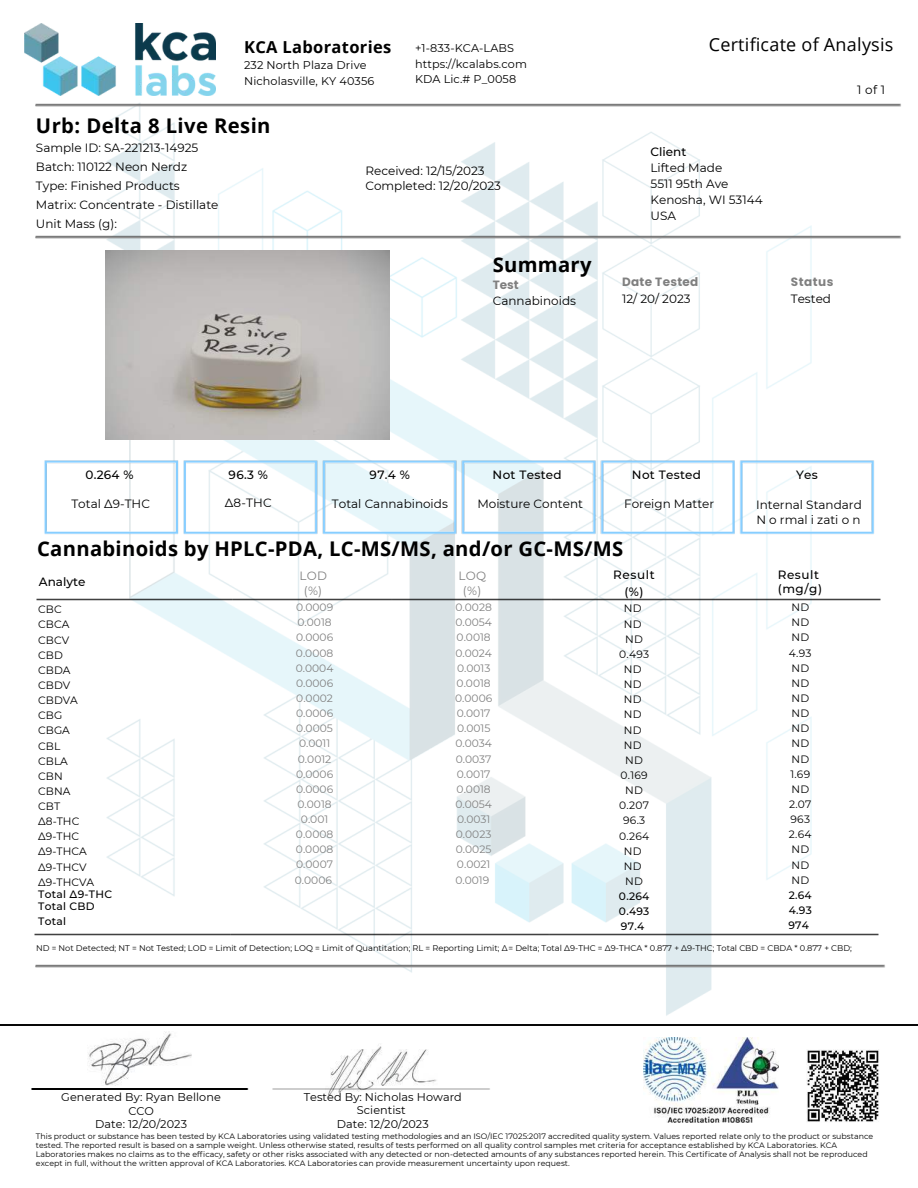
<style>
.page{position:relative;width:918px;height:1188px;background:#fff}
.page>*{position:absolute;margin:0;border:0;box-sizing:border-box;transform-origin:0 0}
.t1{font:700 20.25px "Open Sans";letter-spacing:.015em;color:#000}
.t2{font:18px "Open Sans";letter-spacing:.015em;color:#000}
.t3{font:700 16.5px "Open Sans";letter-spacing:.02em;color:#000}
.t4{font:12px/19px "Montserrat";color:#000}
.t5{font:500 12px/17px "Montserrat";letter-spacing:.025em;color:#000;text-align:center}
.t6{font:700 12px "Poppins";letter-spacing:.025em;color:#808080}
.t7{font:12px/14.7px "Montserrat";letter-spacing:.025em;color:#808080;text-align:center}
.t8{font:500 12px/14px "Montserrat";letter-spacing:.05em;color:#000}
.t9{font:500 12px "Montserrat";color:#000}
.t10{font:11.25px/13.5px "Montserrat";letter-spacing:.01em;color:#000;text-align:center}
.t11{font:10.65px/15.1px "Montserrat";color:#808080;text-align:center}
.t12{font:10.65px/15.1px "Montserrat";letter-spacing:.025em;color:#000;text-align:center}
.t13{font:10.65px/15.1px "Montserrat";color:#000}
.t14{font:500 10.65px/15.1px "Montserrat";letter-spacing:.025em;color:#000;text-align:justify}
.t15{font:8.25px "Montserrat";color:#000}
.t16{font:7.8px/9px "Montserrat";letter-spacing:.005em;color:#000}
</style>
<div class="page">
<img style="left:31px;top:1089px;width:218px;height:1px">
<img style="left:88px;top:1034px;width:104px;height:52px">
<img style="left:325px;top:1046px;width:113px;height:52px">
<img style="left:272px;top:1089px;width:218px;height:1px">
<img style="left:81px;top:95px;width:756px;height:939px">
<img style="left:0;top:1025px;width:918px;height:1px">
<img style="left:36px;top:591px;width:845px;height:16px">
<img style="left:44px;top:454px;width:830px;height:87px">
<img style="left:35px;top:958px;width:850px;height:17px">
<img style="left:106px;top:251px;width:283px;height:189px">
<img style="left:807px;top:1050px;width:72px;height:72px">
<img style="left:35px;top:97px;width:866px;height:16px">
<img style="left:35px;top:228px;width:866px;height:17px">
<img style="left:25px;top:23px;width:191px;height:72px">
<img style="left:644px;top:1037px;width:134px;height:86px">
<img style="left:34px;top:926px;width:845px;height:16px">
<h3 class="t3" style="left:244px;top:35px;width:149px">KCA Laboratories</h3>
<h2 class="t2" style="left:709px;top:33px;width:186px">Certificate of Analysis</h2>
<h3 class="t10" style="left:415px;top:40px;width:113px;line-height:15.8px;text-align:left">+1-833-KCA-LABS https://kcalabs.com<br>KDA Lic.# P_0058</h3>
<h3 class="t10" style="left:244px;top:57px;width:132px;line-height:15.8px;text-align:left">232 North Plaza Drive<br>Nicholasville, KY 40356</h3>
<h3 class="t4" style="left:857px;top:79px;width:29px">1 of 1</h3>
<h1 class="t1" style="left:36px;top:111px;width:236px">Urb: Delta 8 Live Resin</h1>
<h3 class="t4" style="left:36px;top:138px;width:184px">Sample ID: SA-221213-14925<br>Batch: 110122 Neon Nerdz<br>Type: Finished Products<br>Matrix: Concentrate - Distillate<br>Unit Mass (g):</h3>
<h3 class="t4" style="left:365px;top:163px;width:137px;line-height:14.7px">Received: 12/15/2023<br>Completed: 12/20/2023</h3>
<h1 class="t1" style="left:493px;top:250px;width:100px">Summary</h1>
<h3 class="t6" style="left:493px;top:278px;width:28px">Test</h3>
<h3 class="t4" style="left:493px;top:291px;width:85px">Cannabinoids</h3>
<h3 class="t5" style="left:651px;top:143px;width:37px">Client</h3>
<h3 class="t4" style="left:651px;top:160px;width:114px;line-height:16px">Lifted Made<br>5511 95th Ave<br>Kenosha, WI 53144<br>USA</h3>
<h3 class="t6" style="left:622px;top:275px;width:78px">Date Tested</h3>
<h3 class="t4" style="left:622px;top:289px;width:70px">12/ 20/ 2023</h3>
<h3 class="t6" style="left:791px;top:275px;width:44px">Status</h3>
<h3 class="t4" style="left:791px;top:289px;width:42px">Tested</h3>
<h3 class="t5" style="left:85px;top:466px;width:50px">0.264 %</h3>
<h3 class="t5" style="left:229px;top:466px;width:41px">96.3 %</h3>
<h3 class="t5" style="left:370px;top:466px;width:42px">97.4 %</h3>
<h3 class="t5" style="left:493px;top:466px;width:71px">Not Tested</h3>
<h3 class="t5" style="left:632px;top:466px;width:71px">Not Tested</h3>
<h3 class="t5" style="left:796px;top:466px;width:23px">Yes</h3>
<h3 class="t4" style="left:71px;top:494px;width:80px">Total Δ9-THC</h3>
<h3 class="t4" style="left:225px;top:493px;width:49px">Δ8-THC</h3>
<h3 class="t4" style="left:332px;top:494px;width:117px">Total Cannabinoids</h3>
<h3 class="t4" style="left:477px;top:494px;width:107px">Moisture Content</h3>
<h3 class="t4" style="left:624px;top:494px;width:92px">Foreign Matter</h3>
<h3 class="t4" style="left:756px;top:497px;width:107px;line-height:14.7px">Internal Standard<br>N o rmal i zati o n</h3>
<h1 class="t1" style="left:37px;top:534px;width:588px">Cannabinoids by HPLC-PDA, LC-MS/MS, and/or GC-MS/MS</h1>
<h3 class="t8" style="left:778px;top:567px;width:46px">Result (mg/g)</h3>
<h3 class="t5" style="left:613px;top:566px;width:43px">Result (%)</h3>
<h3 class="t12" style="left:619px;top:601px;width:31px">ND<br>ND<br>ND<br>0.493<br>ND<br>ND<br>ND<br>ND<br>ND<br>ND<br>ND<br>0.169<br>ND<br>0.207<br>96.3<br>0.264<br>ND<br>ND<br>ND</h3>
<h3 class="t14" style="left:619px;top:888px;width:32px">0.264<br>0.493<br>97.4</h3>
<h3 class="t7" style="left:300px;top:568px;width:29px">LOD (%)</h3>
<h3 class="t7" style="left:459px;top:568px;width:29px">LOQ (%)</h3>
<h3 class="t9" style="left:39px;top:573px;width:48px">Analyte</h3>
<h3 class="t11" style="left:295px;top:599px;width:40px">0.0009<br>0.0018<br>0.0006<br>0.0008<br>0.0004<br>0.0006<br>0.0002<br>0.0006<br>0.0005<br>0.0011<br>0.0012<br>0.0006<br>0.0006<br>0.0018<br>0.001<br>0.0008<br>0.0008<br>0.0007<br>0.0006</h3>
<h3 class="t11" style="left:455px;top:599px;width:39px;text-align:left">0.0028<br>0.0054<br>0.0018<br>0.0024<br>0.0013<br>0.0018<br>0.0006<br>0.0017<br>0.0015<br>0.0034<br>0.0037<br>0.0017<br>0.0018<br>0.0054<br>0.0031<br>0.0023<br>0.0025<br>0.0021<br>0.0019</h3>
<h3 class="t12" style="left:789px;top:599px;width:24px;text-align:left">ND<br>ND<br>ND<br>4.93<br>ND<br>ND<br>ND<br>ND<br>ND<br>ND<br>ND<br>1.69<br>ND<br>2.07<br>963<br>2.64<br>ND<br>ND<br>ND</h3>
<h3 class="t14" style="left:788px;top:887px;width:25px">2.64<br>4.93<br>974</h3>
<h3 class="t13" style="left:38px;top:602px;width:57px">CBC<br>CBCA<br>CBCV<br>CBD<br>CBDA<br>CBDV<br>CBDVA<br>CBG<br>CBGA<br>CBL<br>CBLA<br>CBN<br>CBNA<br>CBT<br>Δ8-THC<br>Δ9-THC<br>Δ9-THCA<br>Δ9-THCV<br>Δ9-THCVA</h3>
<h3 class="t14" style="left:38px;top:888px;width:75px;line-height:11.7px">Total Δ9-THC<br>Total CBD</h3>
<h3 class="t14" style="left:38px;top:914px;width:29px">Total</h3>
<p class="t15" style="left:36px;top:943px;width:818px">ND = Not Detected; NT = Not Tested; LOD = Limit of Detection; LOQ = Limit of Quantitation; RL = Reporting Limit; Δ= Delta; Total Δ9-THC = Δ9-THCA * 0.877 + Δ9-THC; Total CBD = CBDA * 0.877 + CBD;</p>
<h3 class="t10" style="left:61px;top:1090px;width:161px">Generated By: Ryan Bellone<br>CCO<br>Date: 12/20/2023</h3>
<h3 class="t10" style="left:304px;top:1090px;width:160px">Tested By: Nicholas Howard<br>Scientist<br>Date: 12/20/2023</h3>
<p class="t16" style="left:36px;top:1132px;width:839px">This product or substance has been tested by KCA Laboratories using validated testing methodologies and an ISO/IEC 17025:2017 accredited quality system. Values reported relate only to the product or substance tested. The reported result is based on a sample weight. Unless otherwise stated, results of tests performed on all quality control samples met criteria for acceptance established by KCA Laboratories. KCA Laboratories makes no claims as to the efficacy, safety or other risks associated with any detected or non-detected amounts of any substances reported herein. This Certificate of Analysis shall not be reproduced except in full, without the written approval of KCA Laboratories. KCA Laboratories can provide measurement uncertainty upon request.</p>
</div>
